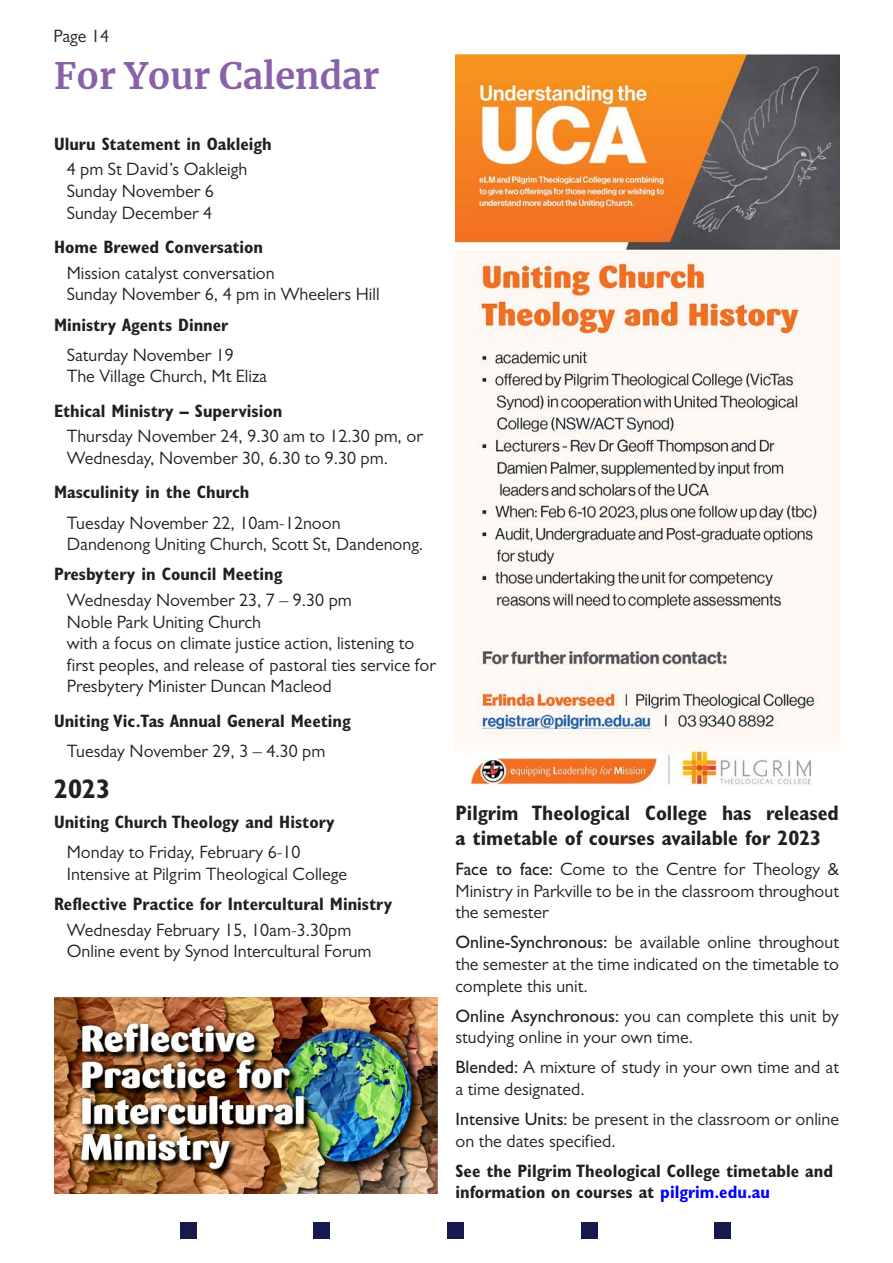
<style>
.page{position:relative;width:893px;height:1263px;background:#fff}
.page>*{position:absolute;margin:0;border:0;box-sizing:border-box;transform-origin:0 0}
.t1{font:700 36px "Merriweather";color:#8861a9}
.Body_text_Newsbeat{font:700 27px "Gill Sans";color:#231f20}
.Body_text_Newsbeat-2{font:700 21px/25.2px "Gill Sans";color:#231f20}
.Body_text_Newsbeat-3{font:18px/21.6px "Gill Sans";color:#231f20}
.Body_text_Newsbeat-4{font:700 18px "Gill Sans";color:#231f20}
.Author{font:700 18px/21.6px "Gill Sans";color:#231f20}
.s1{font-weight:500}
.s2{color:#00f}
</style>
<div class="page">
<div style="left:180px;top:1222px;width:16px;height:17px;background:#17194d"></div>
<div style="left:314px;top:1222px;width:16px;height:17px;background:#17194d"></div>
<div style="left:447px;top:1222px;width:17px;height:17px;background:#17194d"></div>
<div style="left:581px;top:1222px;width:16px;height:17px;background:#17194d"></div>
<div style="left:715px;top:1222px;width:16px;height:17px;background:#17194d"></div>
<img style="left:455px;top:54px;width:384px;height:736px">
<img style="left:54px;top:998px;width:383px;height:195px">
<p class="Body_text_Newsbeat-3" style="left:54px;top:26px;width:57px">Page 14</p>
<p class="t1" style="left:54px;top:51px;width:327px">For Your Calendar</p>
<p class="Body_text_Newsbeat-4" style="left:54px;top:133px;width:219px">Uluru Statement in Oakleigh</p>
<p class="Body_text_Newsbeat-3" style="left:67px;top:158px;width:182px">4 pm St David’s Oakleigh<br>Sunday November 6<br>Sunday December 4</p>
<p class="Body_text_Newsbeat-4" style="left:54px;top:236px;width:211px">Home Brewed Conversation</p>
<p class="Body_text_Newsbeat-3" style="left:67px;top:262px;width:314px">Mission catalyst conversation<br>Sunday November 6, 4 pm in Wheelers Hill</p>
<p class="Body_text_Newsbeat-4" style="left:54px;top:314px;width:176px">Ministry Agents Dinner</p>
<p class="Body_text_Newsbeat-3" style="left:67px;top:344px;width:202px">Saturday November 19<br>The Village Church, Mt Eliza</p>
<p class="Body_text_Newsbeat-4" style="left:54px;top:400px;width:230px">Ethical Ministry – Supervision</p>
<p class="Body_text_Newsbeat-3" style="left:67px;top:425px;width:358px">Thursday November 24, 9.30 am to 12.30 pm, or<br>Wednesday, November 30, 6.30 to 9.30 pm.</p>
<p class="Body_text_Newsbeat-4" style="left:54px;top:482px;width:197px">Masculinity in the Church</p>
<p class="Body_text_Newsbeat-3" style="left:67px;top:512px;width:358px">Tuesday November 22, 10am-12noon<br>Dandenong Uniting Church, Scott St, Dandenong.</p>
<p class="Body_text_Newsbeat-4" style="left:54px;top:563px;width:230px">Presbytery in Council Meeting</p>
<p class="Body_text_Newsbeat-3" style="left:67px;top:589px;width:371px">Wednesday November 23, 7 – 9.30 pm<br>Noble Park Uniting Church<br>with a focus on climate justice action, listening to first peoples, and release of pastoral ties service for Presbytery Minister Duncan Macleod</p>
<p class="Body_text_Newsbeat-4" style="left:54px;top:710px;width:298px">Uniting Vic.Tas Annual General Meeting</p>
<p class="Body_text_Newsbeat-3" style="left:67px;top:740px;width:260px">Tuesday November 29, 3 – 4.30 pm</p>
<p class="Body_text_Newsbeat" style="left:54px;top:773px;width:58px">2023</p>
<p class="Body_text_Newsbeat-4" style="left:54px;top:811px;width:282px">Uniting Church Theology and History</p>
<p class="Body_text_Newsbeat-3" style="left:67px;top:841px;width:282px">Monday to Friday, February 6-10<br>Intensive at Pilgrim Theological College</p>
<p class="Body_text_Newsbeat-4" style="left:54px;top:893px;width:340px">Reflective Practice for Intercultural Ministry</p>
<p class="Body_text_Newsbeat-3" style="left:67px;top:919px;width:306px">Wednesday February 15, 10am-3.30pm<br>Online event by Synod Intercultural Forum</p>
<p class="Body_text_Newsbeat-2" style="left:455px;top:800px;width:385px">Pilgrim Theological College has released a timetable of courses available for 2023</p>
<p class="Body_text_Newsbeat-3" style="left:455px;top:858px;width:385px;text-align:justify"><span class="s1">Face to face:</span> Come to the Centre for Theology &amp; Ministry in Parkville to be in the classroom throughout the semester</p>
<p class="Body_text_Newsbeat-3" style="left:455px;top:931px;width:385px;text-align:justify"><span class="s1">Online-Synchronous:</span> be available online throughout the semester at the time indicated on the timetable to complete this unit.</p>
<p class="Body_text_Newsbeat-3" style="left:455px;top:1005px;width:385px"><span class="s1">Online Asynchronous:</span> you can complete this unit by studying online in your own time.</p>
<p class="Body_text_Newsbeat-3" style="left:455px;top:1056px;width:385px"><span class="s1">Blended:</span> A mixture of study in your own time and at a time designated.</p>
<p class="Body_text_Newsbeat-3" style="left:455px;top:1108px;width:385px"><span class="s1">Intensive Units:</span> be present in the classroom or online on the dates specified.</p>
<p class="Author" style="left:455px;top:1160px;width:379px">See the Pilgrim Theological College timetable and information on courses at <span class="s2">pilgrim.edu.au</span></p>
</div>
